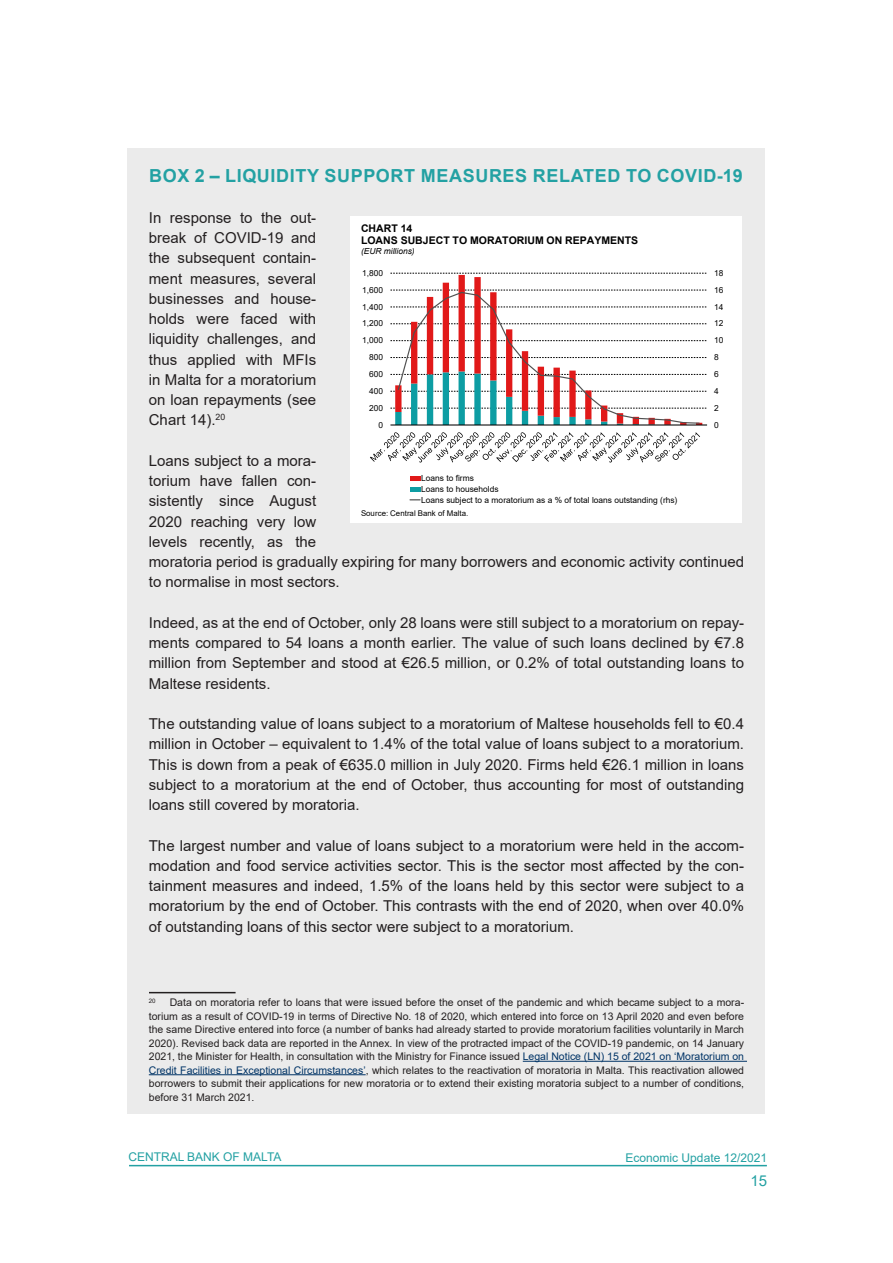
<style>
.page{position:relative;width:893px;height:1263px;background:#fff}
.page>*{position:absolute;margin:0;border:0;box-sizing:border-box;transform-origin:0 0}
.Econ_Update_Main_Tit{font:700 18px "Arial";letter-spacing:.035em;color:#23a1a3}
.Econ_Update_Normal_T{font:15px/20.2px "Arial";color:#231f20;text-align:justify}
.t1{font:15px "Arial";color:#23a1a3}
.t2{font:12px "Arial";color:#23a1a3}
.Econ_Update_Footnote{font:10.5px/13.5px "Arial";color:#231f20;text-align:justify}
.t3{font:700 10.5px/12.1px "Arial";color:#000}
.t4{font:8.4px/10.8px "Arial";color:#000}
.t5{font:italic 8.4px "Arial";color:#000}
.t6{font:7.8px "Arial";letter-spacing:.005em;color:#000}
.Econ_Update_Footnote-2{font:6.15px "Arial";color:#231f20}
.s1{color:#036}
</style>
<div class="page">
<hr style="left:129px;top:1165px;width:638px;height:1px;background:#23a1a3">
<div style="left:128px;top:149px;width:637px;height:965px;background:#ebebeb"></div>
<hr style="left:128px;top:992px;width:108px;height:1px;background:#231f20">
<hr style="left:523px;top:1061px;width:224px;height:1px;background:#036">
<hr style="left:149px;top:1074px;width:217px;height:1px;background:#036">
<div style="left:350px;top:216px;width:392px;height:306px;background:#fff"></div>
<svg style="left:390px;top:273px;width:317px;height:1px"></svg>
<svg style="left:396px;top:275px;width:305px;height:15px"></svg>
<svg style="left:390px;top:290px;width:317px;height:135px"></svg>
<svg style="left:370px;top:432px;width:330px;height:31px"></svg>
<hr style="left:410px;top:476px;width:10px;height:4px;background:#e11919">
<hr style="left:410px;top:487px;width:10px;height:4px;background:#0d9da3">
<div style="left:128px;top:988px;width:21px;height:9px;background:#ebebeb"></div>
<p class="Econ_Update_Main_Tit" style="left:149px;top:163px;width:595px">BOX 2 – LIQUIDITY SUPPORT MEASURES RELATED TO COVID-19</p>
<p class="Econ_Update_Normal_T" style="left:149px;top:207px;width:169px">In response to the out&shy;break of COVID-19 and the subsequent contain&shy;ment measures, several businesses and house&shy;holds were faced with liquidity challenges, and thus applied with MFIs in Malta for a moratorium on loan repayments (see Chart 14).<sup>20</sup></p>
<p class="Econ_Update_Normal_T" style="left:149px;top:450px;width:597px;text-align:left">Loans subject to a mora-<br>torium have fallen con-<br>sistently since August<br>2020 reaching very low<br>levels recently, as the<br>moratoria period is gradually expiring for many borrowers and economic activity continued to normalise in most sectors.</p>
<p class="Econ_Update_Normal_T" style="left:149px;top:612px;width:597px">Indeed, as at the end of October, only 28 loans were still subject to a moratorium on repay&shy;ments compared to 54 loans a month earlier. The value of such loans declined by €7.8 million from September and stood at €26.5 million, or 0.2% of total outstanding loans to Maltese residents.</p>
<p class="Econ_Update_Normal_T" style="left:149px;top:714px;width:597px">The outstanding value of loans subject to a moratorium of Maltese households fell to €0.4 million in October – equivalent to 1.4% of the total value of loans subject to a moratorium.<br>This is down from a peak of €635.0 million in July 2020. Firms held €26.1 million in loans subject to a moratorium at the end of October, thus accounting for most of outstanding loans still covered by moratoria.</p>
<p class="Econ_Update_Normal_T" style="left:149px;top:835px;width:597px">The largest number and value of loans subject to a moratorium were held in the accom&shy;modation and food service activities sector. This is the sector most affected by the con&shy;tainment measures and indeed, 1.5% of the loans held by this sector were subject to a moratorium by the end of October. This contrasts with the end of 2020, when over 40.0% of outstanding loans of this sector were subject to a moratorium.</p>
<p class="t3" style="left:361px;top:222px;width:279px">CHART 14<br>LOANS SUBJECT TO MORATORIUM ON REPAYMENTS</p>
<p class="t5" style="left:361px;top:245px;width:55px">(EUR millions)</p>
<p class="t4" style="left:362px;top:267px;width:23px">1,800</p>
<p class="t4" style="left:714px;top:267px;width:11px">18</p>
<p class="t4" style="left:362px;top:284px;width:23px">1,600</p>
<p class="t4" style="left:714px;top:284px;width:11px">16</p>
<p class="t4" style="left:362px;top:301px;width:23px">1,400</p>
<p class="t4" style="left:714px;top:301px;width:11px">14</p>
<p class="t4" style="left:362px;top:318px;width:23px">1,200</p>
<p class="t4" style="left:714px;top:318px;width:11px">12</p>
<p class="t4" style="left:362px;top:335px;width:23px">1,000</p>
<p class="t4" style="left:714px;top:335px;width:11px">10</p>
<p class="t4" style="left:369px;top:352px;width:15px">800</p>
<p class="t4" style="left:714px;top:352px;width:6px">8</p>
<p class="t4" style="left:369px;top:369px;width:15px">600</p>
<p class="t4" style="left:714px;top:369px;width:6px">6</p>
<p class="t4" style="left:369px;top:385px;width:15px">400</p>
<p class="t4" style="left:714px;top:385px;width:6px">4</p>
<p class="t4" style="left:369px;top:402px;width:15px">200</p>
<p class="t4" style="left:714px;top:402px;width:6px">2</p>
<p class="t4" style="left:379px;top:419px;width:6px">0</p>
<p class="t4" style="left:714px;top:419px;width:6px">0</p>
<p class="t4" style="left:421px;top:472px;width:258px">Loans to firms<br>Loans to households<br>Loans subject to a moratorium as a % of total loans outstanding (rhs)</p>
<p class="t6" style="left:361px;top:508px;width:109px">Source: Central Bank of Malta.</p>
<p class="Econ_Update_Footnote-2" style="left:149px;top:996px;width:8px">20</p>
<p class="Econ_Update_Footnote" style="left:149px;top:996px;width:597px;text-indent:21px">Data on moratoria refer to loans that were issued before the onset of the pandemic and which became subject to a mora&shy;torium as a result of COVID-19 in terms of Directive No. 18 of 2020, which entered into force on 13 April 2020 and even before the same Directive entered into force (a number of banks had already started to provide moratorium facilities voluntarily in March 2020). Revised back data are reported in the Annex. In view of the protracted impact of the COVID-19 pandemic, on 14 January 2021, the Minister for Health, in consultation with the Ministry for Finance issued <span class="s1">Legal Notice (LN) 15 of 2021 on ‘Moratorium on Credit Facilities in Exceptional Circumstances’</span>, which relates to the reactivation of moratoria in Malta. This reactivation allowed borrowers to submit their applications for new moratoria or to extend their existing moratoria subject to a number of conditions, before 31 March 2021.</p>
<p class="t2" style="left:128px;top:1149px;width:155px">CENTRAL BANK OF MALTA</p>
<p class="t2" style="left:626px;top:1150px;width:143px">Economic Update 12/2021</p>
<p class="t1" style="left:751px;top:1170px;width:18px">15</p>
</div>
